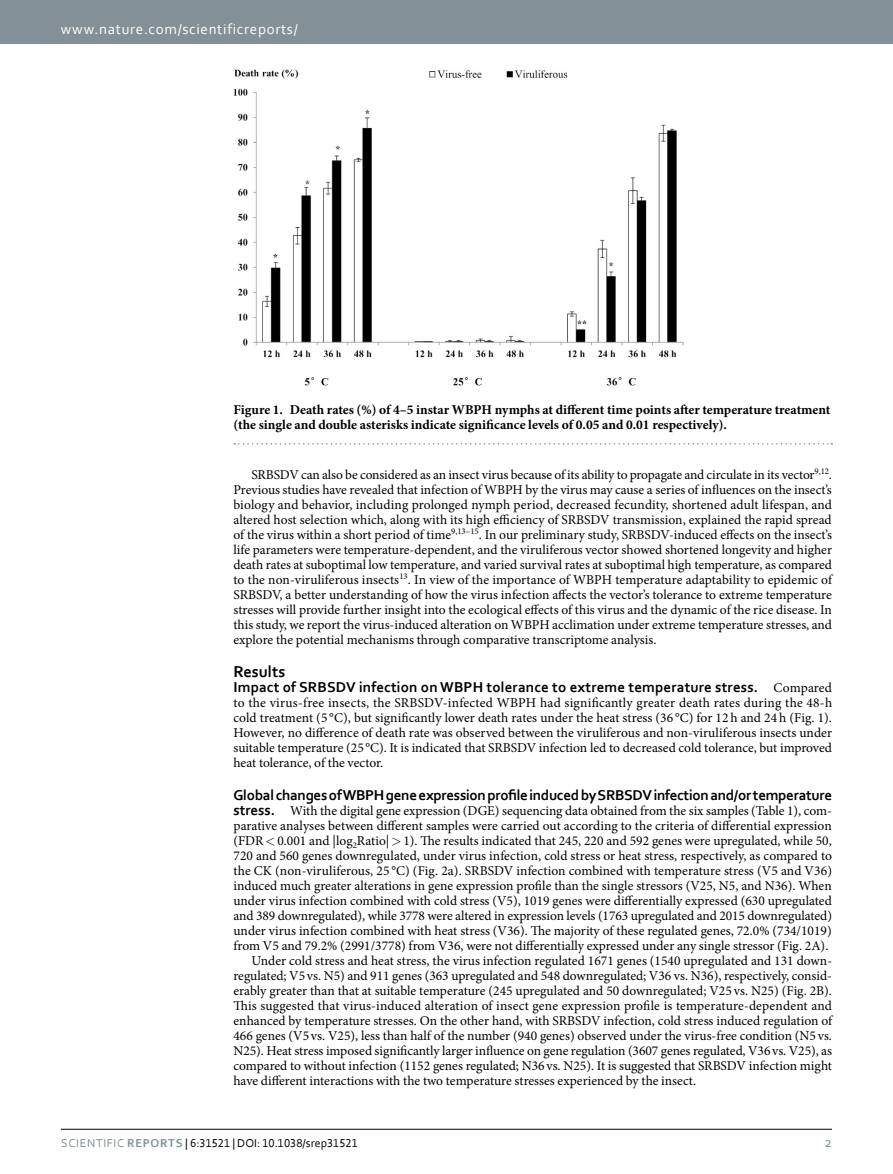
<style>
.page{position:relative;width:893px;height:1174px;background:#fff}
.page>*{position:absolute;margin:0;border:0;box-sizing:border-box;transform-origin:0 0}
.t1{font:700 16.5px "Mwfxsy Corbel";color:#000}
.t2{font:700 15px "Nkchsq Corbel";letter-spacing:-.02em;color:#000}
.t3{font:700 15px "Mwfxsy Corbel";letter-spacing:.01em;color:#000}
.t4{font:15px "Hqqnnm Corbel";letter-spacing:.045em;color:#fff}
.t5{font:15px "Tkskkw Corbel";color:#839097}
.t6{font:13.5px/15px "Jhljjw Minion Pro";color:#000;text-align:justify}
.t7{font:700 13.5px/15px "Lqlwkj Minion Pro";color:#000}
.t8{font:12px "Ljwqvc Spqvcl Jcythh Yrhwrl Svxwsy Fjhjyv Corbel";color:#000}
.s1{font-family:"Jhljjw Minion Pro";font-weight:400;font-size:13.5px}
.s2{font-family:"Mwfxsy Corbel";font-weight:700;font-size:15px}
.s3{font-family:"Lcvljr Corbel";color:#839097}
.s4{font-family:"Fxyhrn Corbel";font-weight:700;color:#839097}
</style>
<div class="page">
<div style="left:0;top:0;width:893px;height:43px;background:#839097"></div>
<hr style="left:61px;top:1129px;width:771px;height:1px;background:#000">
<img style="left:233px;top:70px;width:450px;height:316px">
<svg style="left:234px;top:443px;width:598px;height:1px"></svg>
<p class="t4" style="left:61px;top:19px;width:238px">www.nature.com/scientificreports/</p>
<p class="t7" style="left:233px;top:402px;width:598px">Figure 1. Death rates (%) of 4–5 instar WBPH nymphs at different time points after temperature treatment (the single and double asterisks indicate significance levels of 0.05 and 0.01 respectively).</p>
<p class="t6" style="left:233px;top:467px;width:600px;text-indent:18px">SRBSDV can also be considered as an insect virus because of its ability to propagate and circulate in its vector<sup>9,12</sup>.<br>Previous studies have revealed that infection of WBPH by the virus may cause a series of influences on the insect’s biology and behavior, including prolonged nymph period, decreased fecundity, shortened adult lifespan, and altered host selection which, along with its high efficiency of SRBSDV transmission, explained the rapid spread of the virus within a short period of time<sup>9,13–15</sup>. In our preliminary study, SRBSDV-induced effects on the insect’s life parameters were temperature-dependent, and the viruliferous vector showed shortened longevity and higher death rates at suboptimal low temperature, and varied survival rates at suboptimal high temperature, as compared to the non-viruliferous insects<sup>13</sup>. In view of the importance of WBPH temperature adaptability to epidemic of SRBSDV, a better understanding of how the virus infection affects the vector’s tolerance to extreme temperature stresses will provide further insight into the ecological effects of this virus and the dynamic of the rice disease. In this study, we report the virus-induced alteration on WBPH acclimation under extreme temperature stresses, and explore the potential mechanisms through comparative transcriptome analysis.</p>
<p class="t1" style="left:233px;top:661px;width:53px">Results</p>
<p class="t3" style="left:233px;top:677px;width:600px">Impact of SRBSDV infection on WBPH tolerance to extreme temperature stress. <span class="s1">Compared</span></p>
<p class="t6" style="left:233px;top:695px;width:600px">to the virus-free insects, the SRBSDV-infected WBPH had significantly greater death rates during the 48-h cold treatment (5 °C), but significantly lower death rates under the heat stress (36 °C) for 12 h and 24 h (Fig. 1).<br>However, no difference of death rate was observed between the viruliferous and non-viruliferous insects under suitable temperature (25 °C). It is indicated that SRBSDV infection led to decreased cold tolerance, but improved heat tolerance, of the vector.</p>
<p class="t2" style="left:233px;top:785px;width:600px">Global changes of WBPH gene expression profile induced by SRBSDV infection and/or temperature</p>
<p class="t6" style="left:233px;top:803px;width:600px"><span class="s2">stress.</span> With the digital gene expression (DGE) sequencing data obtained from the six samples (Table 1), com-</p>
<p class="t6" style="left:233px;top:818px;width:600px">parative analyses between different samples were carried out according to the criteria of differential expression</p>
<p class="t6" style="left:233px;top:833px;width:600px">(FDR 0.001 and |log<sub>2</sub>Ratio| 1). The results indicated that 245, 220 and 592 genes were upregulated, while 50,</p>
<p class="t6" style="left:233px;top:848px;width:600px">720 and 560 genes downregulated, under virus infection, cold stress or heat stress, respectively, as compared to</p>
<p class="t6" style="left:233px;top:863px;width:600px">the CK (non-viruliferous, 25 °C) (Fig. 2a). SRBSDV infection combined with temperature stress (V5 and V36)</p>
<p class="t6" style="left:233px;top:878px;width:600px">induced much greater alterations in gene expression profile than the single stressors (V25, N5, and N36). When</p>
<p class="t6" style="left:233px;top:893px;width:600px">under virus infection combined with cold stress (V5), 1019 genes were differentially expressed (630 upregulated</p>
<p class="t6" style="left:233px;top:908px;width:600px">and 389 downregulated), while 3778 were altered in expression levels (1763 upregulated and 2015 downregulated)</p>
<p class="t6" style="left:233px;top:923px;width:600px">under virus infection combined with heat stress (V36). The majority of these regulated genes, 72.0% (734/1019)</p>
<p class="t6" style="left:233px;top:938px;width:596px">from V5 and 79.2% (2991/3778) from V36, were not differentially expressed under any single stressor (Fig. 2A).</p>
<p class="t6" style="left:251px;top:953px;width:582px">Under cold stress and heat stress, the virus infection regulated 1671 genes (1540 upregulated and 131 down-</p>
<p class="t6" style="left:233px;top:968px;width:600px">regulated; V5 vs. N5) and 911 genes (363 upregulated and 548 downregulated; V36 vs. N36), respectively, consid-</p>
<p class="t6" style="left:233px;top:983px;width:600px">erably greater than that at suitable temperature (245 upregulated and 50 downregulated; V25 vs. N25) (Fig. 2B).</p>
<p class="t6" style="left:233px;top:998px;width:600px">This suggested that virus-induced alteration of insect gene expression profile is temperature-dependent and</p>
<p class="t6" style="left:233px;top:1013px;width:600px">enhanced by temperature stresses. On the other hand, with SRBSDV infection, cold stress induced regulation of</p>
<p class="t6" style="left:233px;top:1028px;width:600px">466 genes (V5 vs. V25), less than half of the number (940 genes) observed under the virus-free condition (N5 vs.</p>
<p class="t6" style="left:233px;top:1043px;width:600px">N25). Heat stress imposed significantly larger influence on gene regulation (3607 genes regulated, V36 vs. V25), as</p>
<p class="t6" style="left:233px;top:1058px;width:600px">compared to without infection (1152 genes regulated; N36 vs. N25). It is suggested that SRBSDV infection might</p>
<p class="t6" style="left:233px;top:1073px;width:464px">have different interactions with the two temperature stresses experienced by the insect.</p>
<p class="t8" style="left:61px;top:1135px;width:298px"><span class="s3">SCIENTIFIC</span> <span class="s4">REPORTS</span> | 6:31521 | DOI: 10.1038/srep31521</p>
<p class="t5" style="left:824px;top:1132px;width:9px">2</p>
</div>
